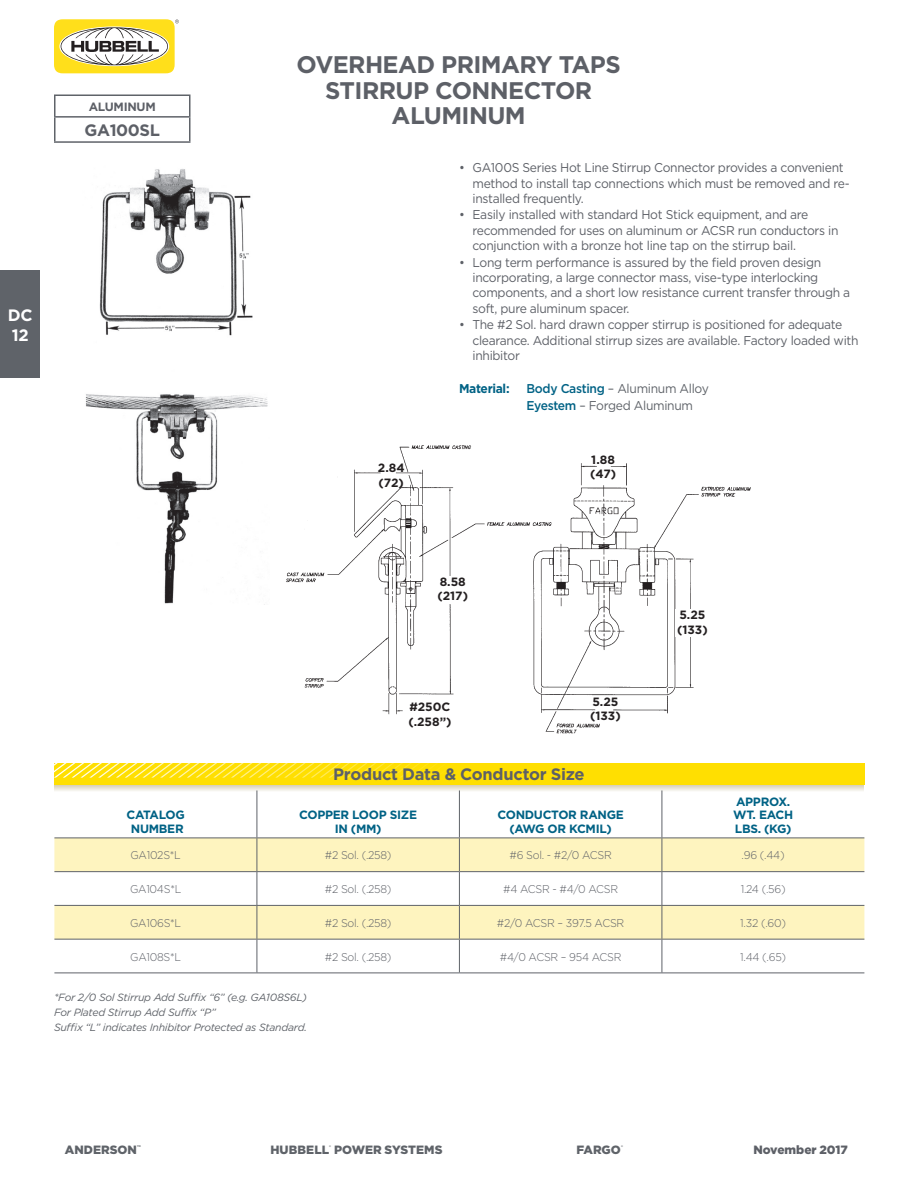
<style>
.page{position:relative;width:918px;height:1188px;background:#fff}
.page>*{position:absolute;margin:0;border:0;box-sizing:border-box;transform-origin:0 0}
.t1{font:700 24px/25.5px "Gotham";letter-spacing:-.025em;color:#5d6067;text-align:center}
.t2{font:700 16.5px "Gotham";letter-spacing:-.02em;color:#5d6067}
.t3{font:700 16.5px/19.8px "Gotham";color:#fff}
.t4{font:12.75px/15.3px "Gotham";letter-spacing:-.025em;color:#5d6067;scale:.95 1}
.t5{font:12.75px/16.6px "Gotham";letter-spacing:-.025em;color:#5f6369;scale:.95 1}
.t6{font:700 12.75px "Gotham";letter-spacing:-.025em;color:#006285;scale:.95 1}
.t7{font:700 12px/13.5px "Gotham";letter-spacing:-.025em;color:#006285;text-align:center}
.t8{font:700 12px/14.4px "Gotham";color:#231f20}
.t9{font:900 12px "Gotham";color:#5f6369}
.t10{font:900 12px "Gotham";letter-spacing:-.005em;color:#5d6067}
.t11{font:700 12px "Gotham";letter-spacing:-.025em;color:#5d6067}
.t12{font:300 11.25px "Gotham";letter-spacing:-.025em;color:#5d6067;scale:.95 1}
.t13{font:italic 10.5px/15px "Gotham";letter-spacing:-.025em;color:#5f6369}
.t14{font:900 5.25px "Gotham";color:#5f6369}
.s1{font-weight:500;color:#006285}
</style>
<div class="page">
<div style="left:0;top:270px;width:41px;height:108px;background:#5f6369"></div>
<div style="left:54px;top:19px;width:121px;height:54px;background:#ffdf1b;border-radius:9px"></div>
<svg style="left:61px;top:27px;width:107px;height:38px;background:#cbc5a5"></svg>
<svg style="left:175px;top:20px;width:4px;height:3px"></svg>
<hr style="left:54px;top:94px;width:137px;height:2px;background:#5f6369">
<hr style="left:54px;top:96px;width:2px;height:20px;background:#5f6369">
<hr style="left:189px;top:96px;width:2px;height:20px;background:#5f6369">
<hr style="left:54px;top:116px;width:137px;height:2px;background:#5f6369">
<hr style="left:54px;top:118px;width:2px;height:23px;background:#5f6369">
<hr style="left:189px;top:118px;width:2px;height:23px;background:#5f6369">
<hr style="left:54px;top:141px;width:137px;height:2px;background:#5f6369">
<svg style="left:54px;top:839px;width:810px;height:100px;fill:#fef4bf"></svg>
<hr style="left:257px;top:790px;width:1px;height:48px;background:#5f6369">
<hr style="left:459px;top:790px;width:1px;height:48px;background:#5f6369">
<hr style="left:662px;top:790px;width:1px;height:48px;background:#5f6369">
<hr style="left:54px;top:838px;width:203px;height:1px;background:#5f6369">
<hr style="left:257px;top:838px;width:202px;height:1px;background:#5f6369">
<hr style="left:257px;top:838px;width:1px;height:33px;background:#5f6369">
<hr style="left:459px;top:838px;width:203px;height:1px;background:#5f6369">
<hr style="left:459px;top:838px;width:1px;height:33px;background:#5f6369">
<hr style="left:662px;top:838px;width:202px;height:1px;background:#5f6369">
<hr style="left:662px;top:838px;width:1px;height:33px;background:#5f6369">
<hr style="left:54px;top:871px;width:203px;height:1px;background:#5f6369">
<hr style="left:257px;top:871px;width:202px;height:1px;background:#5f6369">
<hr style="left:257px;top:872px;width:1px;height:33px;background:#5f6369">
<hr style="left:459px;top:871px;width:203px;height:1px;background:#5f6369">
<hr style="left:459px;top:872px;width:1px;height:33px;background:#5f6369">
<hr style="left:662px;top:871px;width:202px;height:1px;background:#5f6369">
<hr style="left:662px;top:872px;width:1px;height:33px;background:#5f6369">
<hr style="left:54px;top:905px;width:203px;height:1px;background:#5f6369">
<hr style="left:257px;top:905px;width:202px;height:1px;background:#5f6369">
<hr style="left:257px;top:906px;width:1px;height:33px;background:#5f6369">
<hr style="left:459px;top:905px;width:203px;height:1px;background:#5f6369">
<hr style="left:459px;top:906px;width:1px;height:33px;background:#5f6369">
<hr style="left:662px;top:905px;width:202px;height:1px;background:#5f6369">
<hr style="left:662px;top:906px;width:1px;height:33px;background:#5f6369">
<hr style="left:54px;top:939px;width:203px;height:1px;background:#5f6369">
<hr style="left:257px;top:939px;width:202px;height:1px;background:#5f6369">
<hr style="left:257px;top:940px;width:1px;height:33px;background:#5f6369">
<hr style="left:459px;top:939px;width:203px;height:1px;background:#5f6369">
<hr style="left:459px;top:940px;width:1px;height:33px;background:#5f6369">
<hr style="left:662px;top:939px;width:202px;height:1px;background:#5f6369">
<hr style="left:662px;top:940px;width:1px;height:33px;background:#5f6369">
<hr style="left:54px;top:973px;width:203px;height:1px;background:#5f6369">
<hr style="left:257px;top:973px;width:202px;height:1px;background:#5f6369">
<hr style="left:459px;top:973px;width:203px;height:1px;background:#5f6369">
<hr style="left:662px;top:973px;width:202px;height:1px;background:#5f6369">
<svg style="left:54px;top:784px;width:810px;height:14px"></svg>
<div style="left:54px;top:763px;width:810px;height:21px;background:#ffdf01"></div>
<svg style="left:54px;top:763px;width:388px;height:15px"></svg>
<img style="left:85px;top:169px;width:183px;height:436px">
<img style="left:286px;top:445px;width:465px;height:289px">
<div style="left:436px;top:576px;width:34px;height:28px;background:#fff"></div>
<div style="left:675px;top:610px;width:34px;height:27px;background:#fff"></div>
<p class="t11" style="left:89px;top:101px;width:69px">ALUMINUM</p>
<p class="t2" style="left:85px;top:123px;width:77px">GA100SL</p>
<p class="t3" style="left:8px;top:306px;width:26px">DC<br>12</p>
<h1 class="t1" style="left:297px;top:53px;width:326px">OVERHEAD PRIMARY TAPS<br>STIRRUP CONNECTOR<br>ALUMINUM</h1>
<p class="t8" style="left:378px;top:462px;width:28px">2.84 (72)</p>
<p class="t4" style="left:472px;top:161px;width:398px;text-indent:-14px">• GA100S Series Hot Line Stirrup Connector provides a convenient method to install tap connections which must be removed and re&shy;installed frequently.</p>
<p class="t4" style="left:472px;top:208px;width:387px;text-indent:-14px">• Easily installed with standard Hot Stick equipment, and are recommended for uses on aluminum or ACSR run conductors in conjunction with a bronze hot line tap on the stirrup bail.</p>
<p class="t4" style="left:472px;top:255px;width:399px;text-indent:-14px">• Long term performance is assured by the field proven design incorporating, a large connector mass, vise-type interlocking components, and a short low resistance current transfer through a soft, pure aluminum spacer.</p>
<p class="t4" style="left:472px;top:318px;width:408px;text-indent:-14px">• The #2 Sol. hard drawn copper stirrup is positioned for adequate clearance. Additional stirrup sizes are available. Factory loaded with inhibitor</p>
<p class="t6" style="left:459px;top:383px;width:55px">Material:</p>
<p class="t5" style="left:526px;top:381px;width:194px"><span class="s1">Body Casting</span> – Aluminum Alloy<br><span class="s1">Eyestem</span> – Forged Aluminum</p>
<p class="t8" style="left:590px;top:453px;width:28px">1.88 (47)</p>
<p class="t8" style="left:437px;top:575px;width:32px">8.58 (217)</p>
<p class="t8" style="left:408px;top:700px;width:45px">#250C (.258”)</p>
<p class="t8" style="left:590px;top:695px;width:32px">5.25 (133)</p>
<p class="t2" style="left:333px;top:767px;width:253px">Product Data &amp; Conductor Size</p>
<p class="t7" style="left:127px;top:809px;width:60px">CATALOG<br>NUMBER</p>
<p class="t7" style="left:299px;top:809px;width:119px">COPPER LOOP SIZE<br>IN (MM)</p>
<p class="t7" style="left:497px;top:809px;width:128px">CONDUCTOR RANGE (AWG OR KCMIL)</p>
<p class="t8" style="left:677px;top:608px;width:32px">5.25 (133)</p>
<p class="t7" style="left:733px;top:795px;width:61px;text-align:left">APPROX.<br>WT. EACH<br>LBS. (KG)</p>
<p class="t12" style="left:131px;top:850px;width:54px">GA102S*L</p>
<p class="t12" style="left:325px;top:850px;width:72px">#2 Sol. (.258)</p>
<p class="t12" style="left:509px;top:850px;width:109px">#6 Sol. - #2/0 ACSR</p>
<p class="t12" style="left:742px;top:850px;width:47px">.96 (.44)</p>
<p class="t12" style="left:130px;top:884px;width:55px">GA104S*L</p>
<p class="t12" style="left:325px;top:884px;width:72px">#2 Sol. (.258)</p>
<p class="t12" style="left:503px;top:884px;width:122px">#4 ACSR - #4/0 ACSR</p>
<p class="t12" style="left:741px;top:884px;width:49px">1.24 (.56)</p>
<p class="t12" style="left:130px;top:918px;width:55px">GA106S*L</p>
<p class="t12" style="left:325px;top:918px;width:72px">#2 Sol. (.258)</p>
<p class="t12" style="left:497px;top:918px;width:136px">#2/0 ACSR – 397.5 ACSR</p>
<p class="t12" style="left:740px;top:918px;width:50px">1.32 (.60)</p>
<p class="t12" style="left:130px;top:952px;width:55px">GA108S*L</p>
<p class="t12" style="left:325px;top:952px;width:72px">#2 Sol. (.258)</p>
<p class="t12" style="left:500px;top:952px;width:130px">#4/0 ACSR – 954 ACSR</p>
<p class="t12" style="left:740px;top:952px;width:50px">1.44 (.65)</p>
<p class="t13" style="left:54px;top:991px;width:255px">*For 2/0 Sol Stirrup Add Suffix “6” (e.g. GA108S6L)<br>For Plated Stirrup Add Suffix “P”<br>Suffix “L” indicates Inhibitor Protected as Standard.</p>
<p class="t14" style="left:329px;top:1145px;width:3px">®</p>
<p class="t9" style="left:576px;top:1144px;width:46px">FARGO</p>
<p class="t14" style="left:621px;top:1145px;width:3px">®</p>
<p class="t10" style="left:753px;top:1144px;width:96px">November 2017</p>
<p class="t9" style="left:65px;top:1144px;width:74px">ANDERSON</p>
<p class="t14" style="left:137px;top:1145px;width:5px">™</p>
<p class="t9" style="left:270px;top:1144px;width:174px">HUBBELL POWER SYSTEMS</p>
</div>
